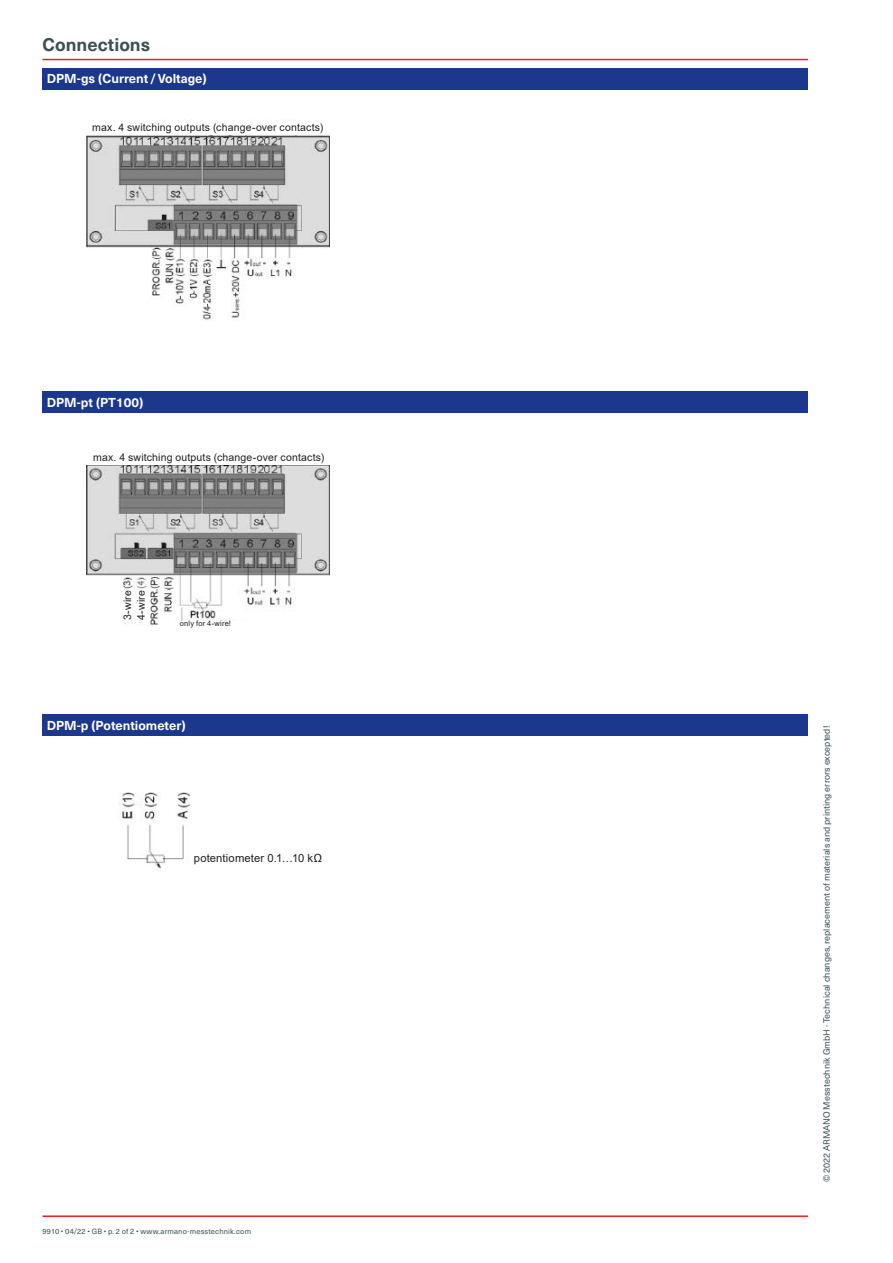
<style>
.page{position:relative;width:893px;height:1263px;background:#fff}
.page>*{position:absolute;margin:0;border:0;box-sizing:border-box;transform-origin:0 0}
.t1{font:700 18px "Neue Haas Unica W1 G";color:#3d4f51}
.t2{font:700 12.75px "Neue Haas Unica W1 G";color:#fff}
.t3{font:11.25px "Arial";letter-spacing:.015em;color:#231f20}
.t4{font:10.5px/13.6px "Arial";letter-spacing:.015em;color:#231f20}
.t5{font:9px "Neue Haas Unica W1 G";color:#3d4f51}
.t6{font:7.5px "Neue Haas Unica W1 G";letter-spacing:.02em;color:#3d4f51}
.t7{font:7.5px "Arial";letter-spacing:.02em;color:#231f20}
</style>
<div class="page">
<div style="left:43px;top:68px;width:765px;height:21px;background:#1b388c"></div>
<img style="left:87px;top:120px;width:243px;height:200px">
<img style="left:87px;top:452px;width:243px;height:173px">
<img style="left:119px;top:792px;width:71px;height:79px">
<div style="left:43px;top:391px;width:765px;height:21px;background:#1b388c"></div>
<div style="left:43px;top:714px;width:765px;height:22px;background:#1b388c"></div>
<div style="left:85px;top:453px;width:247px;height:12px;background:#fff"></div>
<div style="left:165px;top:621px;width:81px;height:11px;background:#fff"></div>
<div style="left:137px;top:590px;width:8px;height:32px;background:#fff"></div>
<div style="left:123px;top:590px;width:9px;height:32px;background:#fff"></div>
<div style="left:84px;top:123px;width:247px;height:12px;background:#fff"></div>
<hr style="left:43px;top:1215px;width:765px;height:2px;background:#ee1d23">
<hr style="left:43px;top:59px;width:765px;height:1px;background:#ee1d23">
<h1 class="t1" style="left:43px;top:31px;width:109px">Connections</h1>
<p class="t2" style="left:47px;top:69px;width:162px">DPM-gs (Current/Voltage)</p>
<p class="t4" style="left:92px;top:120px;width:233px">max. 4 switching outputs (change-over contacts)</p>
<p class="t2" style="left:47px;top:392px;width:98px">DPM-pt (PT100)</p>
<p class="t4" style="left:93px;top:450px;width:233px">max. 4 switching outputs (change-over contacts)</p>
<p class="t4" style="left:121px;top:620px;width:31px;rotate:-90deg">3-wire<br>4-wire</p>
<p class="t7" style="left:180px;top:618px;width:53px">only for 4-wire!</p>
<p class="t2" style="left:47px;top:716px;width:140px">DPM-p (Potentiometer)</p>
<p class="t3" style="left:194px;top:850px;width:130px">potentiometer 0.1…10 kΩ</p>
<p class="t6" style="left:43px;top:1226px;width:210px">9910 • 04/22 • GB • p. 2 of 2 • www.armano-messtechnik.com</p>
<p class="t5" style="left:820px;top:1182px;width:458px;rotate:-90deg">© 2022 ARMANO Messtechnik GmbH · Technical changes, replacement of materials and printing errors excepted!</p>
</div>
